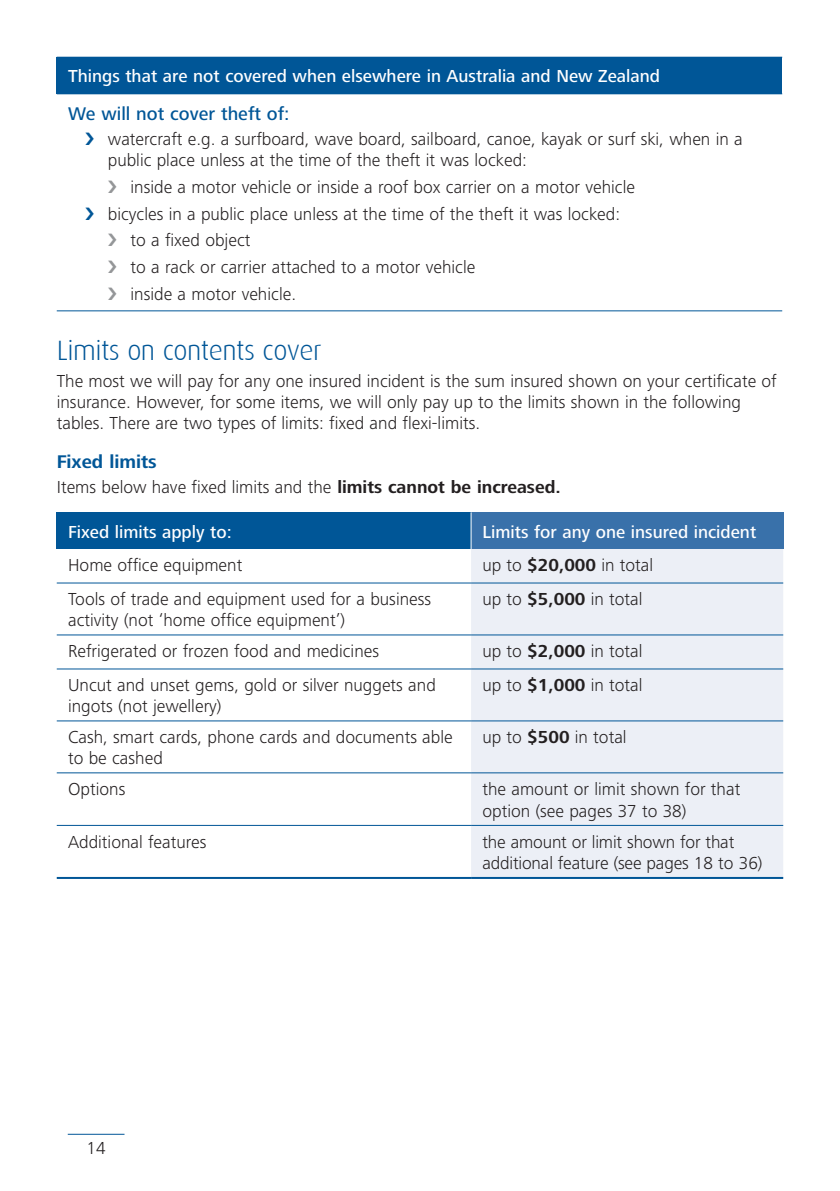
<style>
.page{position:relative;width:840px;height:1191px;background:#fff}
.page>*{position:absolute;margin:0;border:0;box-sizing:border-box;transform-origin:0 0}
.t1{font:300 28px "Dax";letter-spacing:-.02em;color:#005697}
.t2{font:500 19px "Frutiger Next LT";color:#005697}
.t3{font:700 19px "Frutiger Next LT";color:#005697}
.t4{font:300 18px/21px "Frutiger Next LT";color:#231f20}
.t5{font:500 18px "Frutiger Next LT";color:#fff}
.s1{font-weight:700}
</style>
<div class="page">
<div style="left:57px;top:57px;width:724px;height:37px;background:#005697"></div>
<hr style="left:57px;top:310px;width:724px;height:1px;background:#005697">
<div style="left:57px;top:512px;width:414px;height:37px;background:#005697"></div>
<div style="left:471px;top:512px;width:311px;height:37px;background:#3971aa"></div>
<div style="left:471px;top:549px;width:311px;height:328px;background:#eceff6"></div>
<hr style="left:57px;top:634px;width:414px;height:1px;background:#005697">
<hr style="left:57px;top:668px;width:414px;height:1px;background:#005697">
<hr style="left:471px;top:668px;width:311px;height:1px;background:#005697">
<hr style="left:57px;top:720px;width:414px;height:1px;background:#005697">
<hr style="left:471px;top:720px;width:311px;height:1px;background:#005697">
<hr style="left:57px;top:772px;width:414px;height:1px;background:#005697">
<hr style="left:470px;top:512px;width:1px;height:37px;background:#fff">
<hr style="left:471px;top:582px;width:311px;height:1px;background:#005697">
<hr style="left:471px;top:634px;width:311px;height:1px;background:#005697">
<hr style="left:471px;top:772px;width:311px;height:1px;background:#005697">
<hr style="left:471px;top:825px;width:311px;height:1px;background:#005697">
<hr style="left:57px;top:877px;width:414px;height:2px;background:#005697">
<hr style="left:471px;top:877px;width:311px;height:2px;background:#005697">
<hr style="left:57px;top:582px;width:414px;height:1px;background:#005697">
<hr style="left:57px;top:825px;width:414px;height:1px;background:#005697">
<hr style="left:68px;top:1134px;width:56px;height:1px;background:#005697">
<p class="t5" style="left:68px;top:66px;width:593px">Things that are not covered when elsewhere in Australia and New Zealand</p>
<p class="t2" style="left:68px;top:103px;width:223px">We will not cover theft of:</p>
<p class="t4" style="left:108px;top:129px;width:636px">watercraft e.g. a surfboard, wave board, sailboard, canoe, kayak or surf ski, when in a public place unless at the time of the theft it was locked:</p>
<p class="t4" style="left:130px;top:176px;width:505px">inside a motor vehicle or inside a roof box carrier on a motor vehicle</p>
<p class="t4" style="left:108px;top:203px;width:513px">bicycles in a public place unless at the time of the theft it was locked:</p>
<p class="t4" style="left:130px;top:230px;width:121px">to a fixed object</p>
<p class="t4" style="left:130px;top:256px;width:346px">to a rack or carrier attached to a motor vehicle</p>
<p class="t4" style="left:130px;top:283px;width:167px">inside a motor vehicle.</p>
<h1 class="t1" style="left:57px;top:335px;width:266px">Limits on contents cover</h1>
<p class="t4" style="left:57px;top:370px;width:721px">The most we will pay for any one insured incident is the sum insured shown on your certificate of insurance. However, for some items, we will only pay up to the limits shown in the following tables. There are two types of limits: fixed and flexi-limits.</p>
<p class="t3" style="left:57px;top:451px;width:101px">Fixed limits</p>
<p class="t4" style="left:57px;top:476px;width:505px">Items below have fixed limits and the <span class="s1">limits cannot be increased.</span></p>
<p class="t5" style="left:68px;top:521px;width:165px">Fixed limits apply to:</p>
<p class="t5" style="left:482px;top:521px;width:275px">Limits for any one insured incident</p>
<p class="t4" style="left:68px;top:555px;width:176px">Home office equipment</p>
<p class="t4" style="left:482px;top:555px;width:172px">up to <span class="s1">$20,000</span> in total</p>
<p class="t4" style="left:68px;top:589px;width:364px">Tools of trade and equipment used for a business activity (not ‘home office equipment’)</p>
<p class="t4" style="left:482px;top:589px;width:161px">up to <span class="s1">$5,000</span> in total</p>
<p class="t4" style="left:68px;top:641px;width:312px">Refrigerated or frozen food and medicines</p>
<p class="t4" style="left:482px;top:641px;width:161px">up to <span class="s1">$2,000</span> in total</p>
<p class="t4" style="left:68px;top:675px;width:369px">Uncut and unset gems, gold or silver nuggets and ingots (not jewellery)</p>
<p class="t4" style="left:482px;top:675px;width:161px">up to <span class="s1">$1,000</span> in total</p>
<p class="t4" style="left:68px;top:727px;width:386px">Cash, smart cards, phone cards and documents able to be cashed</p>
<p class="t4" style="left:482px;top:727px;width:146px">up to <span class="s1">$500</span> in total</p>
<p class="t4" style="left:68px;top:779px;width:59px">Options</p>
<p class="t4" style="left:482px;top:778px;width:259px;line-height:21.6px">the amount or limit shown for that option (see pages 37 to 38)</p>
<p class="t4" style="left:68px;top:831px;width:140px">Additional features</p>
<p class="t4" style="left:482px;top:831px;width:281px;line-height:21.6px">the amount or limit shown for that additional feature (see pages 18 to 36)</p>
<p class="t4" style="left:86px;top:1137px;width:21px">14</p>
</div>
